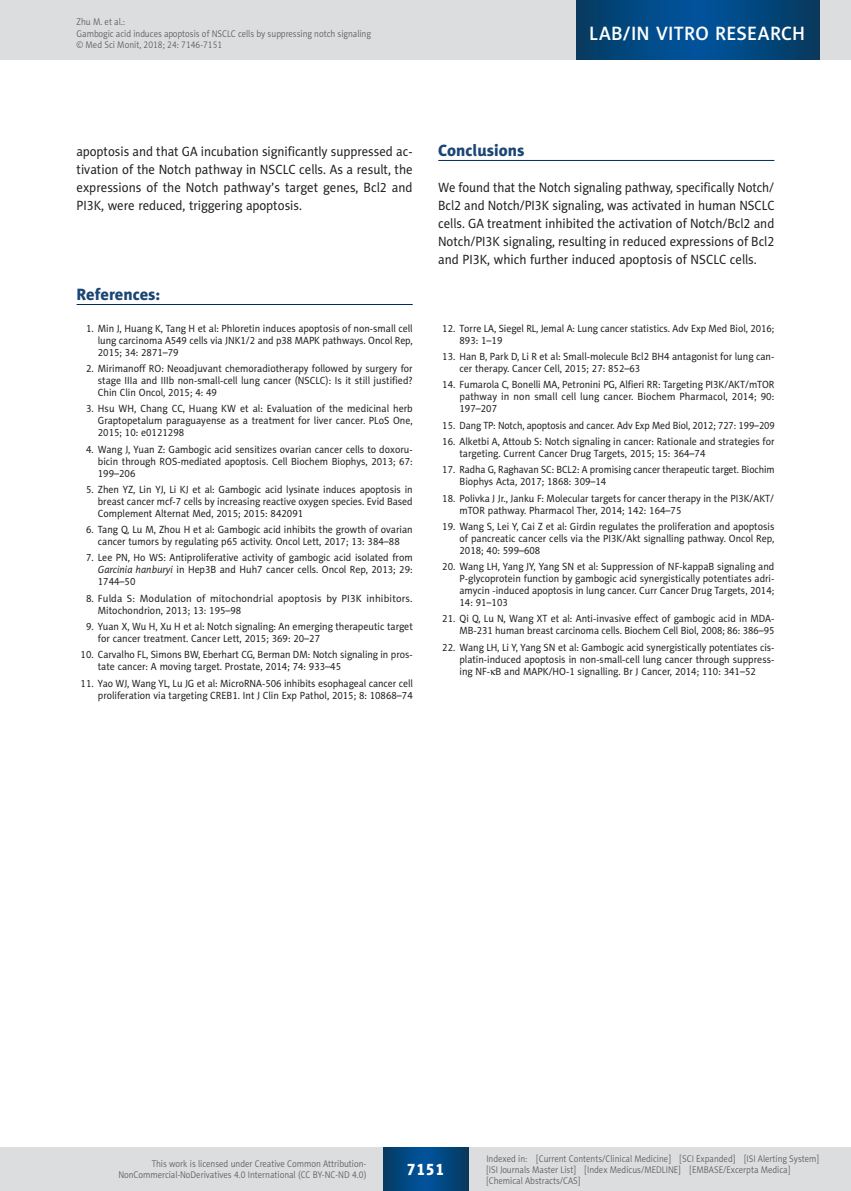
<style>
.page{position:relative;width:851px;height:1191px;background:#fff}
.page>*{position:absolute;margin:0;border:0;box-sizing:border-box;transform-origin:0 0}
.t1{font:19.5px "Naomi Sans EFN Medium";letter-spacing:.01em;color:#fff}
.MSM_Headline_1{font:16.5px "Naomi Sans EFN Heavy";color:#1a4574}
.MSM_Referencje_Tytul{font:16.5px "Naomi Sans EFN Heavy";color:#1a4574}
.t2{font:16.5px "Naomi Sans EFN Heavy";color:#fff}
.MSM_Body{font:13.5px/18px "Naomi Sans EFN";color:#231f20;text-align:justify;scale:.94 1}
.MSM_Body-2{font:13.5px/18px "Naomi Sans EFN";color:#231f20;text-align:justify;scale:.95 1}
.MSM_Referencje_punkt{font:10.5px/12px "Naomi Sans EFN";color:#231f20;text-align:justify;scale:.95 1}
.MSM_Referencje_punkt-2{font:10.5px/12px "Naomi Sans EFN";color:#231f20;scale:.94 1}
.MSM_Referencje_punkt-3{font:10.5px/12px "Naomi Sans EFN";color:#231f20;scale:.93 1}
.MSM_Referencje_punkt-4{font:10.5px/12px "Naomi Sans EFN";color:#231f20;text-align:justify;scale:.96 1}
.MSM_Referencje_punkt-5{font:10.5px/12px "Naomi Sans EFN";color:#231f20}
.t3{font:9.75px/11.2px "Naomi Sans EFN Light";color:#57585a;scale:.9 1}
.s1{font-style:italic}
.s2{font-family:"Standard Sym L"}
</style>
<div class="page">
<hr style="left:438px;top:160px;width:336px;height:1px;background:#00295c">
<hr style="left:77px;top:304px;width:335px;height:1px;background:#00295c">
<div style="left:0;top:1148px;width:850px;height:43px;background:#dcdddf"></div>
<svg style="left:383px;top:1147px;width:85px;height:43px;background:#02477e"></svg>
<div style="left:0;top:0;width:850px;height:60px;background:#dcdddf"></div>
<svg style="left:576px;top:0;width:243px;height:60px;background:#02477e"></svg>
<p class="t3" style="left:77px;top:16px;width:328px">Zhu M. et al.:<br>Gambogic acid induces apoptosis of NSCLC cells by suppressing notch signaling © Med Sci Monit, 2018; 24: 7146-7151</p>
<h1 class="t1" style="left:589px;top:22px;width:217px">LAB/IN VITRO RESEARCH</h1>
<p class="MSM_Body-2" style="left:77px;top:142px;width:355px">apoptosis and that GA incubation significantly suppressed ac&shy;tivation of the Notch pathway in NSCLC cells. As a result, the expressions of the Notch pathway’s target genes, Bcl2 and PI3K, were reduced, triggering apoptosis.</p>
<p class="MSM_Headline_1" style="left:438px;top:140px;width:88px">Conclusions</p>
<p class="MSM_Body" style="left:438px;top:178px;width:359px">We found that the Notch signaling pathway, specifically Notch/ Bcl2 and Notch/PI3K signaling, was activated in human NSCLC cells. GA treatment inhibited the activation of Notch/Bcl2 and Notch/PI3K signaling, resulting in reduced expressions of Bcl2 and PI3K, which further induced apoptosis of NSCLC cells.</p>
<p class="MSM_Referencje_Tytul" style="left:77px;top:284px;width:85px">References:</p>
<p class="MSM_Referencje_punkt" style="left:98px;top:322px;width:333px;text-indent:-12px">1. Min J, Huang K, Tang H et al: Phloretin induces apoptosis of non-small cell lung carcinoma A549 cells via JNK1/2 and p38 MAPK pathways. Oncol Rep, 2015; 34: 2871–79</p>
<p class="MSM_Referencje_punkt" style="left:98px;top:363px;width:333px;text-indent:-12px">2. Mirimanoff RO: Neoadjuvant chemoradiotherapy followed by surgery for stage IIIa and IIIb non-small-cell lung cancer (NSCLC): Is it still justified?<br>Chin Clin Oncol, 2015; 4: 49</p>
<p class="MSM_Referencje_punkt-4" style="left:98px;top:403px;width:329px;text-indent:-12px">3. Hsu WH, Chang CC, Huang KW et al: Evaluation of the medicinal herb Graptopetalum paraguayense as a treatment for liver cancer. PLoS One, 2015; 10: e0121298</p>
<p class="MSM_Referencje_punkt" style="left:98px;top:443px;width:333px;text-indent:-12px">4. Wang J, Yuan Z: Gambogic acid sensitizes ovarian cancer cells to doxoru&shy;bicin through ROS-mediated apoptosis. Cell Biochem Biophys, 2013; 67:<br>199–206</p>
<p class="MSM_Referencje_punkt" style="left:98px;top:483px;width:333px;text-indent:-12px">5. Zhen YZ, Lin YJ, Li KJ et al: Gambogic acid lysinate induces apoptosis in breast cancer mcf-7 cells by increasing reactive oxygen species. Evid Based Complement Alternat Med, 2015; 2015: 842091</p>
<p class="MSM_Referencje_punkt" style="left:86px;top:524px;width:345px;text-align:center">6. Tang Q, Lu M, Zhou H et al: Gambogic acid inhibits the growth of ovarian cancer tumors by regulating p65 activity. Oncol Lett, 2017; 13: 384–88</p>
<p class="MSM_Referencje_punkt" style="left:98px;top:552px;width:333px;text-indent:-12px">7. Lee PN, Ho WS: Antiproliferative activity of gambogic acid isolated from <span class="s1">Garcinia hanburyi</span> in Hep3B and Huh7 cancer cells. Oncol Rep, 2013; 29:<br>1744–50</p>
<p class="MSM_Referencje_punkt-5" style="left:98px;top:592px;width:316px;text-indent:-12px">8. Fulda S: Modulation of mitochondrial apoptosis by PI3K inhibitors.<br>Mitochondrion, 2013; 13: 195–98</p>
<p class="MSM_Referencje_punkt" style="left:98px;top:620px;width:333px;text-indent:-12px">9. Yuan X, Wu H, Xu H et al: Notch signaling: An emerging therapeutic target for cancer treatment. Cancer Lett, 2015; 369: 20–27</p>
<p class="MSM_Referencje_punkt-2" style="left:98px;top:649px;width:336px;text-indent:-17px">10. Carvalho FL, Simons BW, Eberhart CG, Berman DM: Notch signaling in pros&shy;tate cancer: A moving target. Prostate, 2014; 74: 933–45</p>
<p class="MSM_Referencje_punkt-2" style="left:81px;top:677px;width:355px;text-align:right">11. Yao WJ, Wang YL, Lu JG et al: MicroRNA-506 inhibits esophageal cancer cell proliferation via targeting CREB1. Int J Clin Exp Pathol, 2015; 8: 10868–74</p>
<p class="MSM_Referencje_punkt-2" style="left:459px;top:322px;width:336px;text-indent:-17px">12. Torre LA, Siegel RL, Jemal A: Lung cancer statistics. Adv Exp Med Biol, 2016;<br>893: 1–19</p>
<p class="MSM_Referencje_punkt" style="left:459px;top:351px;width:333px;text-indent:-17px">13. Han B, Park D, Li R et al: Small-molecule Bcl2 BH4 antagonist for lung can&shy;cer therapy. Cancer Cell, 2015; 27: 852–63</p>
<p class="MSM_Referencje_punkt" style="left:459px;top:379px;width:333px;text-indent:-17px">14. Fumarola C, Bonelli MA, Petronini PG, Alfieri RR: Targeting PI3K/AKT/mTOR pathway in non small cell lung cancer. Biochem Pharmacol, 2014; 90:<br>197–207</p>
<p class="MSM_Referencje_punkt-3" style="left:442px;top:419px;width:359px">15. Dang TP: Notch, apoptosis and cancer. Adv Exp Med Biol, 2012; 727: 199–209</p>
<p class="MSM_Referencje_punkt" style="left:459px;top:435px;width:333px;text-indent:-17px">16. Alketbi A, Attoub S: Notch signaling in cancer: Rationale and strategies for targeting. Current Cancer Drug Targets, 2015; 15: 364–74</p>
<p class="MSM_Referencje_punkt-3" style="left:459px;top:464px;width:340px;text-indent:-17px">17. Radha G, Raghavan SC: BCL2: A promising cancer therapeutic target. Biochim<br>Biophys Acta, 2017; 1868: 309–14</p>
<p class="MSM_Referencje_punkt" style="left:459px;top:492px;width:332px;text-indent:-17px">18. Polivka J Jr., Janku F: Molecular targets for cancer therapy in the PI3K/AKT/ mTOR pathway. Pharmacol Ther, 2014; 142: 164–75</p>
<p class="MSM_Referencje_punkt" style="left:459px;top:520px;width:333px;text-indent:-17px">19. Wang S, Lei Y, Cai Z et al: Girdin regulates the proliferation and apoptosis of pancreatic cancer cells via the PI3K/Akt signalling pathway. Oncol Rep, 2018; 40: 599–608</p>
<p class="MSM_Referencje_punkt" style="left:459px;top:560px;width:333px;text-indent:-17px">20. Wang LH, Yang JY, Yang SN et al: Suppression of NF-kappaB signaling and P-glycoprotein function by gambogic acid synergistically potentiates adri&shy;amycin -induced apoptosis in lung cancer. Curr Cancer Drug Targets, 2014; 14: 91–103</p>
<p class="MSM_Referencje_punkt" style="left:442px;top:613px;width:351px;text-align:right">21. Qi Q, Lu N, Wang XT et al: Anti-invasive effect of gambogic acid in MDA-<br>MB-231 human breast carcinoma cells. Biochem Cell Biol, 2008; 86: 386–95</p>
<p class="MSM_Referencje_punkt" style="left:459px;top:641px;width:333px;text-indent:-17px">22. Wang LH, Li Y, Yang SN et al: Gambogic acid synergistically potentiates cis&shy;platin-induced apoptosis in non-small-cell lung cancer through suppress&shy;ing NF-<span class="s2">k</span>B and MAPK/HO-1 signalling. Br J Cancer, 2014; 110: 341–52</p>
<p class="t3" style="left:118px;top:1158px;width:277px;text-align:right">This work is licensed under Creative Common Attribution-<br>NonCommercial-NoDerivatives 4.0 International (CC BY-NC-ND 4.0)</p>
<h2 class="t2" style="left:406px;top:1159px;width:40px">7151</h2>
<p class="t3" style="left:486px;top:1152px;width:371px">Indexed in: [Current Contents/Clinical Medicine] [SCI Expanded] [ISI Alerting System] [ISI Journals Master List] [Index Medicus/MEDLINE] [EMBASE/Excerpta Medica] [Chemical Abstracts/CAS]</p>
</div>
